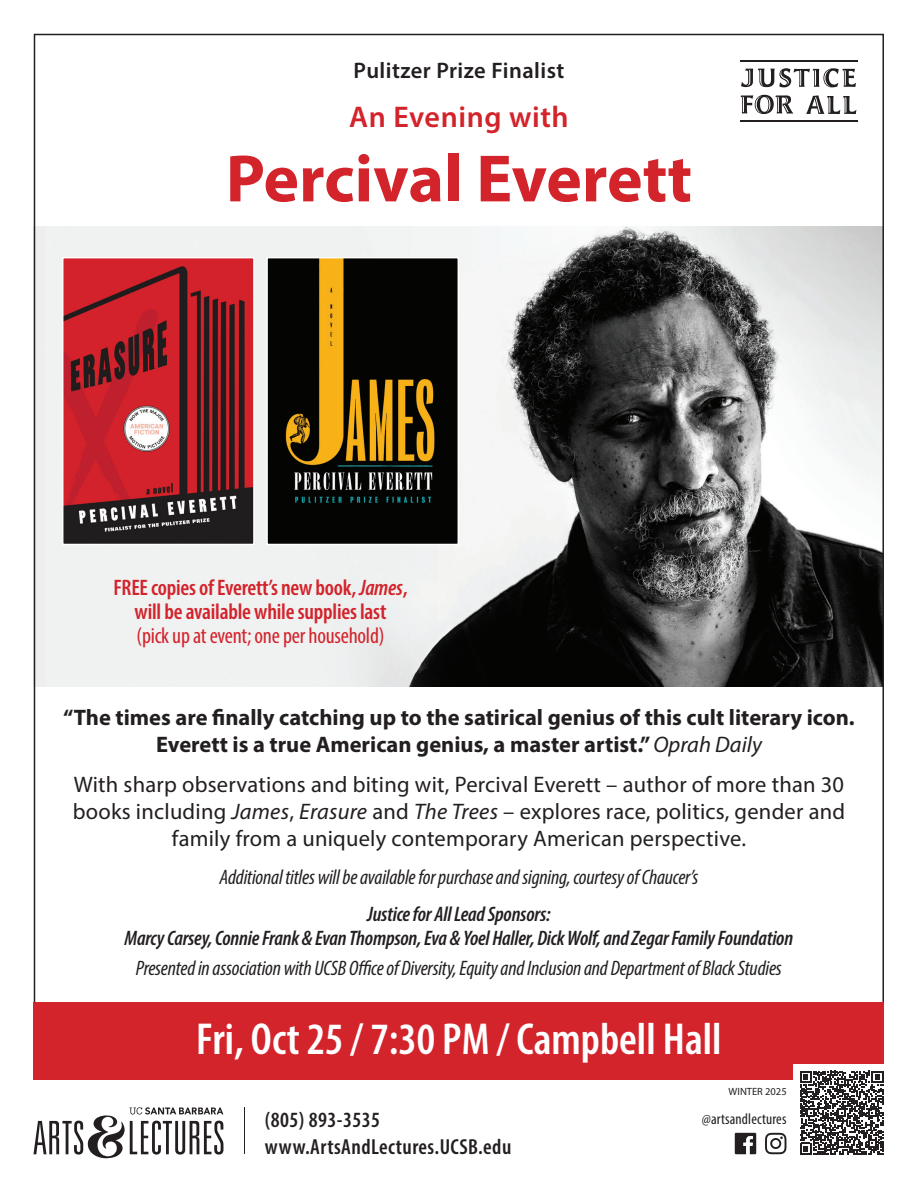
<style>
.page{position:relative;width:918px;height:1188px;background:#fff}
.page>*{position:absolute;margin:0;border:0;box-sizing:border-box;transform-origin:0 0}
.t1{font:700 67.5px "Myriad Pro";color:#d3232b}
.t2{font:600 condensed 45px "Myriad Pro";color:#fff}
.t3{font:600 30px "Myriad Pro";letter-spacing:.02em;color:#d3232b}
.t4{font:22.5px/27px "Myriad Pro";letter-spacing:.01em;color:#231f20;text-align:center}
.t5{font:700 22.5px/27px "Myriad Pro";color:#231f20;text-align:center}
.t6{font:600 condensed 22.5px/24px "Myriad Pro";letter-spacing:-.01em;color:#d3232b;text-align:center}
.t7{font:condensed 22.5px "Myriad Pro";letter-spacing:-.01em;color:#d3232b}
.t8{font:600 22.5px "Myriad Pro";letter-spacing:.02em;color:#231f20}
.t9{font:600 condensed 21.9px/27.2px "Myriad Pro";letter-spacing:.02em;color:#231f20}
.t10{font:italic condensed 21px "Myriad Pro";letter-spacing:-.01em;color:#231f20}
.t11{font:italic 600 condensed 21px/24px "Myriad Pro";letter-spacing:-.01em;color:#231f20;text-align:center}
.t12{font:condensed 15.45px "Myriad Pro";letter-spacing:.01em;color:#231f20}
.t13{font:10.5px "Myriad Pro";color:#231f20}
.s1{font-style:italic}
.s2{font-weight:400;font-style:italic}
</style>
<div class="page">
<img style="left:46px;top:227px;width:835px;height:460px">
<hr style="left:740px;top:61px;width:117px;height:1px;background:#231f20">
<hr style="left:740px;top:121px;width:117px;height:1px;background:#231f20">
<svg style="left:741px;top:95px;width:52px;height:19px"></svg>
<svg style="left:806px;top:95px;width:50px;height:19px"></svg>
<svg style="left:741px;top:68px;width:115px;height:19px"></svg>
<svg style="left:33px;top:1107px;width:190px;height:51px"></svg>
<hr style="left:244px;top:1107px;width:1px;height:47px;background:#231f20">
<svg style="left:735px;top:1133px;width:21px;height:21px"></svg>
<svg style="left:765px;top:1133px;width:21px;height:21px"></svg>
<div style="left:33px;top:1003px;width:851px;height:77px;background:#d3232b"></div>
<div style="left:793px;top:1064px;width:97px;height:97px;background:#fff"></div>
<svg style="left:800px;top:1071px;width:83px;height:84px"></svg>
<img style="left:64px;top:259px;width:189px;height:284px">
<div style="left:62px;top:257px;width:193px;height:288px;border:1px solid #fff"></div>
<img style="left:268px;top:259px;width:189px;height:284px">
<div style="left:266px;top:257px;width:193px;height:288px;border:1px solid #fff"></div>
<p class="t8" style="left:354px;top:56px;width:212px">Pulitzer Prize Finalist</p>
<h3 class="t3" style="left:349px;top:98px;width:221px">An Evening with</h3>
<h1 class="t1" style="left:226px;top:135px;width:468px">Percival Everett</h1>
<p class="t6" style="left:113px;top:575px;width:296px">FREE copies of Everett’s new book, <span class="s1">James</span>, will be available while supplies last</p>
<p class="t7" style="left:137px;top:622px;width:249px">(pick up at event; one per household)</p>
<p class="t5" style="left:63px;top:703px;width:793px">“The times are finally catching up to the satirical genius of this cult literary icon.<br>Everett is a true American genius, a master artist.” <span class="s2">Oprah Daily</span></p>
<p class="t4" style="left:73px;top:771px;width:774px">With sharp observations and biting wit, Percival Everett – author of more than 30 books including <span class="s1">James</span>, <span class="s1">Erasure</span> and <span class="s1">The Trees</span> – explores race, politics, gender and family from a uniquely contemporary American perspective.</p>
<p class="t10" style="left:220px;top:864px;width:481px">Additional titles will be available for purchase and signing, courtesy of Chaucer’s</p>
<p class="t11" style="left:124px;top:901px;width:670px">Justice for All Lead Sponsors:<br>Marcy Carsey, Connie Frank &amp; Evan Thompson, Eva &amp; Yoel Haller, Dick Wolf, and Zegar Family Foundation</p>
<p class="t10" style="left:136px;top:956px;width:647px">Presented in association with UCSB Office of Diversity, Equity and Inclusion and Department of Black Studies</p>
<h2 class="t2" style="left:196px;top:1011px;width:527px">Fri, Oct 25 / 7:30 PM / Campbell Hall</h2>
<p class="t13" style="left:729px;top:1085px;width:60px">WINTER 2025</p>
<p class="t9" style="left:265px;top:1106px;width:248px">(805) 893-3535 www.ArtsAndLectures.UCSB.edu</p>
<p class="t12" style="left:702px;top:1110px;width:86px">@artsandlectures</p>
</div>
